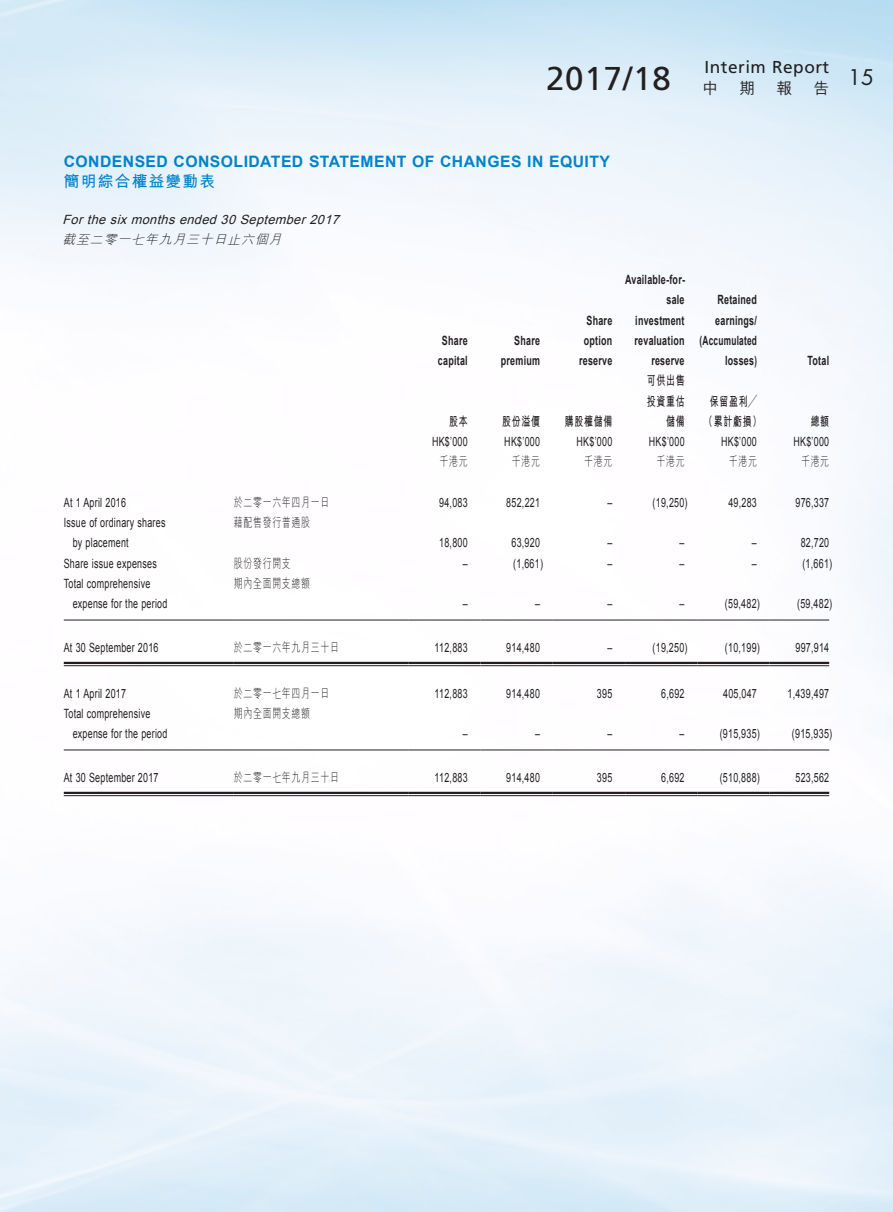
<style>
.page{position:relative;width:893px;height:1212px;background:#fff}
.page>*{position:absolute;margin:0;border:0;box-sizing:border-box;transform-origin:0 0}
.t1{font:33px "Frutiger LT Std";letter-spacing:.03em;color:#231f20}
.t2{font:21px "Futura Std";color:#231f20}
.t3{font:17.25px "Frutiger LT Std";letter-spacing:.03em;color:#231f20}
.t4{font:700 15.75px "Arial";letter-spacing:.03em;color:#0083ca}
.t5{font:700 15.75px "M Hei HK";letter-spacing:.08em;color:#0083ca}
.t6{font:500 15.75px "M Hei HK";color:#231f20}
.t7{font:12.75px/20.2px "Arial";letter-spacing:.03em;color:#231f20;scale:.7 1}
.t8{font:700 12.75px/20.2px "Arial";letter-spacing:.03em;color:#231f20;text-align:right;scale:.7 1}
.t9{font:300 12.75px "M Hei HK";letter-spacing:.08em;color:#231f20;scale:.7 1}
.t10{font:italic 12.75px "Arial";color:#231f20}
.t11{font:700 12.75px/20.2px "M Hei HK";letter-spacing:.08em;color:#231f20;text-align:right;scale:.7 1}
.t12{font:italic 300 12.75px "M Hei HK";color:#231f20}
</style>
<div class="page">
<hr style="left:64px;top:620px;width:170px;height:1px;background:#231f20">
<hr style="left:234px;top:620px;width:174px;height:1px;background:#231f20">
<hr style="left:408px;top:620px;width:72px;height:1px;background:#231f20">
<hr style="left:480px;top:620px;width:73px;height:1px;background:#231f20">
<hr style="left:553px;top:620px;width:72px;height:1px;background:#231f20">
<hr style="left:625px;top:620px;width:72px;height:1px;background:#231f20">
<hr style="left:697px;top:620px;width:73px;height:1px;background:#231f20">
<hr style="left:770px;top:620px;width:59px;height:1px;background:#231f20">
<hr style="left:64px;top:662px;width:170px;height:2px;background:#231f20">
<hr style="left:64px;top:665px;width:170px;height:1px;background:#231f20">
<hr style="left:234px;top:662px;width:174px;height:2px;background:#231f20">
<hr style="left:234px;top:665px;width:174px;height:1px;background:#231f20">
<hr style="left:408px;top:662px;width:72px;height:2px;background:#231f20">
<hr style="left:408px;top:665px;width:72px;height:1px;background:#231f20">
<hr style="left:480px;top:662px;width:73px;height:2px;background:#231f20">
<hr style="left:480px;top:665px;width:73px;height:1px;background:#231f20">
<hr style="left:553px;top:662px;width:72px;height:2px;background:#231f20">
<hr style="left:553px;top:665px;width:72px;height:1px;background:#231f20">
<hr style="left:625px;top:662px;width:72px;height:2px;background:#231f20">
<hr style="left:625px;top:665px;width:72px;height:1px;background:#231f20">
<hr style="left:697px;top:662px;width:73px;height:2px;background:#231f20">
<hr style="left:697px;top:665px;width:73px;height:1px;background:#231f20">
<hr style="left:770px;top:662px;width:59px;height:2px;background:#231f20">
<hr style="left:770px;top:665px;width:59px;height:1px;background:#231f20">
<hr style="left:64px;top:749px;width:170px;height:1px;background:#231f20">
<hr style="left:234px;top:749px;width:174px;height:1px;background:#231f20">
<hr style="left:408px;top:749px;width:72px;height:1px;background:#231f20">
<hr style="left:480px;top:749px;width:73px;height:1px;background:#231f20">
<hr style="left:553px;top:749px;width:72px;height:1px;background:#231f20">
<hr style="left:625px;top:749px;width:72px;height:1px;background:#231f20">
<hr style="left:697px;top:749px;width:73px;height:1px;background:#231f20">
<hr style="left:770px;top:749px;width:59px;height:1px;background:#231f20">
<hr style="left:64px;top:792px;width:170px;height:2px;background:#231f20">
<hr style="left:64px;top:795px;width:170px;height:1px;background:#231f20">
<hr style="left:234px;top:792px;width:174px;height:2px;background:#231f20">
<hr style="left:234px;top:795px;width:174px;height:1px;background:#231f20">
<hr style="left:408px;top:792px;width:72px;height:2px;background:#231f20">
<hr style="left:408px;top:795px;width:72px;height:1px;background:#231f20">
<hr style="left:480px;top:792px;width:73px;height:2px;background:#231f20">
<hr style="left:480px;top:795px;width:73px;height:1px;background:#231f20">
<hr style="left:553px;top:792px;width:72px;height:2px;background:#231f20">
<hr style="left:553px;top:795px;width:72px;height:1px;background:#231f20">
<hr style="left:625px;top:792px;width:72px;height:2px;background:#231f20">
<hr style="left:625px;top:795px;width:72px;height:1px;background:#231f20">
<hr style="left:697px;top:792px;width:73px;height:2px;background:#231f20">
<hr style="left:697px;top:795px;width:73px;height:1px;background:#231f20">
<hr style="left:770px;top:792px;width:59px;height:2px;background:#231f20">
<hr style="left:770px;top:795px;width:59px;height:1px;background:#231f20">
<h3 class="t3" style="left:705px;top:57px;width:126px">Interim Report</h3>
<h1 class="t1" style="left:546px;top:60px;width:174px">2017/18 <sub>中</sub></h1>
<p class="t6" style="left:739px;top:77px;width:17px">期</p>
<p class="t6" style="left:776px;top:77px;width:17px">報</p>
<p class="t6" style="left:813px;top:77px;width:17px">告</p>
<h2 class="t2" style="left:848px;top:64px;width:27px">15</h2>
<p class="t4" style="left:64px;top:151px;width:548px">CONDENSED CONSOLIDATED STATEMENT OF CHANGES IN EQUITY</p>
<p class="t5" style="left:64px;top:170px;width:153px">簡明綜合權益變動表</p>
<p class="t10" style="left:62px;top:211px;width:283px">Forthesixmonthsended30September2017</p>
<p class="t12" style="left:62px;top:233px;width:224px">截至二零一七年九月三十日止六個月</p>
<p class="t8" style="left:438px;top:331px;width:44px;text-align:center">Share capital</p>
<p class="t8" style="left:501px;top:331px;width:57px">Share premium</p>
<p class="t8" style="left:579px;top:310px;width:49px;text-align:center">Share option reserve</p>
<p class="t11" style="left:449px;top:410px;width:28px">股本</p>
<p class="t11" style="left:502px;top:410px;width:55px">股份溢價</p>
<p class="t11" style="left:565px;top:410px;width:69px">購股權儲備</p>
<p class="t8" style="left:625px;top:270px;width:87px">Available-for&shy;sale investment revaluation reserve</p>
<p class="t11" style="left:647px;top:369px;width:55px">可供出售投資重估儲備</p>
<p class="t8" style="left:700px;top:290px;width:83px">Retained earnings/ (Accumulated losses)</p>
<p class="t11" style="left:704px;top:390px;width:84px;text-align:center">保留盈利╱（累計虧損）</p>
<p class="t8" style="left:807px;top:351px;width:32px">Total</p>
<p class="t11" style="left:811px;top:410px;width:28px">總額</p>
<p class="t7" style="left:432px;top:432px;width:53px">HK$’000</p>
<p class="t7" style="left:504px;top:432px;width:53px">HK$’000</p>
<p class="t7" style="left:577px;top:432px;width:53px">HK$’000</p>
<p class="t7" style="left:649px;top:432px;width:53px">HK$’000</p>
<p class="t7" style="left:721px;top:432px;width:53px">HK$’000</p>
<p class="t7" style="left:793px;top:432px;width:53px">HK$’000</p>
<p class="t9" style="left:440px;top:455px;width:42px">千港元</p>
<p class="t9" style="left:512px;top:455px;width:42px">千港元</p>
<p class="t9" style="left:584px;top:455px;width:42px">千港元</p>
<p class="t9" style="left:656px;top:455px;width:42px">千港元</p>
<p class="t9" style="left:729px;top:455px;width:42px">千港元</p>
<p class="t9" style="left:801px;top:455px;width:42px">千港元</p>
<p class="t7" style="left:64px;top:492px;width:90px">At 1 April 2016</p>
<p class="t9" style="left:234px;top:496px;width:138px">於二零一六年四月一日</p>
<p class="t7" style="left:439px;top:492px;width:42px">94,083</p>
<p class="t7" style="left:506px;top:492px;width:50px">852,221</p>
<p class="t7" style="left:607px;top:492px;width:9px">–</p>
<p class="t7" style="left:653px;top:492px;width:51px">(19,250)</p>
<p class="t7" style="left:728px;top:492px;width:42px">49,283</p>
<p class="t7" style="left:795px;top:492px;width:50px">976,337</p>
<p class="t7" style="left:73px;top:513px;width:134px;text-indent:-9px">Issue of ordinary shares by placement</p>
<p class="t9" style="left:234px;top:516px;width:110px">藉配售發行普通股</p>
<p class="t7" style="left:439px;top:533px;width:42px">18,800</p>
<p class="t7" style="left:511px;top:533px;width:42px">63,920</p>
<p class="t7" style="left:607px;top:533px;width:9px">–</p>
<p class="t7" style="left:680px;top:533px;width:9px">–</p>
<p class="t7" style="left:752px;top:533px;width:9px">–</p>
<p class="t7" style="left:801px;top:533px;width:42px">82,720</p>
<p class="t7" style="left:64px;top:553px;width:134px">Share issue expenses</p>
<p class="t9" style="left:234px;top:556px;width:83px">股份發行開支</p>
<p class="t7" style="left:463px;top:553px;width:9px">–</p>
<p class="t7" style="left:513px;top:553px;width:44px">(1,661)</p>
<p class="t7" style="left:607px;top:553px;width:9px">–</p>
<p class="t7" style="left:680px;top:553px;width:9px">–</p>
<p class="t7" style="left:752px;top:553px;width:9px">–</p>
<p class="t7" style="left:802px;top:553px;width:44px">(1,661)</p>
<p class="t7" style="left:73px;top:573px;width:137px;text-indent:-9px">Total comprehensive expense for the period</p>
<p class="t9" style="left:234px;top:577px;width:110px">期內全面開支總額</p>
<p class="t7" style="left:463px;top:594px;width:9px">–</p>
<p class="t7" style="left:535px;top:594px;width:9px">–</p>
<p class="t7" style="left:607px;top:594px;width:9px">–</p>
<p class="t7" style="left:680px;top:594px;width:9px">–</p>
<p class="t7" style="left:725px;top:594px;width:51px">(59,482)</p>
<p class="t7" style="left:797px;top:594px;width:51px">(59,482)</p>
<p class="t7" style="left:64px;top:637px;width:137px">At 30 September 2016</p>
<p class="t9" style="left:234px;top:640px;width:152px">於二零一六年九月三十日</p>
<p class="t7" style="left:435px;top:637px;width:49px">112,883</p>
<p class="t7" style="left:506px;top:637px;width:50px">914,480</p>
<p class="t7" style="left:607px;top:637px;width:9px">–</p>
<p class="t7" style="left:653px;top:637px;width:51px">(19,250)</p>
<p class="t7" style="left:725px;top:637px;width:51px">(10,199)</p>
<p class="t7" style="left:795px;top:637px;width:50px">997,914</p>
<p class="t7" style="left:64px;top:683px;width:90px">At 1 April 2017</p>
<p class="t9" style="left:234px;top:686px;width:138px">於二零一七年四月一日</p>
<p class="t7" style="left:435px;top:683px;width:49px">112,883</p>
<p class="t7" style="left:506px;top:683px;width:50px">914,480</p>
<p class="t7" style="left:597px;top:683px;width:23px">395</p>
<p class="t7" style="left:661px;top:683px;width:35px">6,692</p>
<p class="t7" style="left:723px;top:683px;width:50px">405,047</p>
<p class="t7" style="left:787px;top:683px;width:61px">1,439,497</p>
<p class="t7" style="left:73px;top:703px;width:137px;text-indent:-9px">Total comprehensive expense for the period</p>
<p class="t9" style="left:234px;top:707px;width:110px">期內全面開支總額</p>
<p class="t7" style="left:463px;top:724px;width:9px">–</p>
<p class="t7" style="left:535px;top:724px;width:9px">–</p>
<p class="t7" style="left:607px;top:724px;width:9px">–</p>
<p class="t7" style="left:680px;top:724px;width:9px">–</p>
<p class="t7" style="left:720px;top:724px;width:59px">(915,935)</p>
<p class="t7" style="left:792px;top:724px;width:59px">(915,935)</p>
<p class="t7" style="left:64px;top:767px;width:137px">At 30 September 2017</p>
<p class="t9" style="left:234px;top:770px;width:152px">於二零一七年九月三十日</p>
<p class="t7" style="left:435px;top:767px;width:49px">112,883</p>
<p class="t7" style="left:506px;top:767px;width:50px">914,480</p>
<p class="t7" style="left:597px;top:767px;width:23px">395</p>
<p class="t7" style="left:661px;top:767px;width:35px">6,692</p>
<p class="t7" style="left:720px;top:767px;width:59px">(510,888)</p>
<p class="t7" style="left:795px;top:767px;width:50px">523,562</p>
</div>
